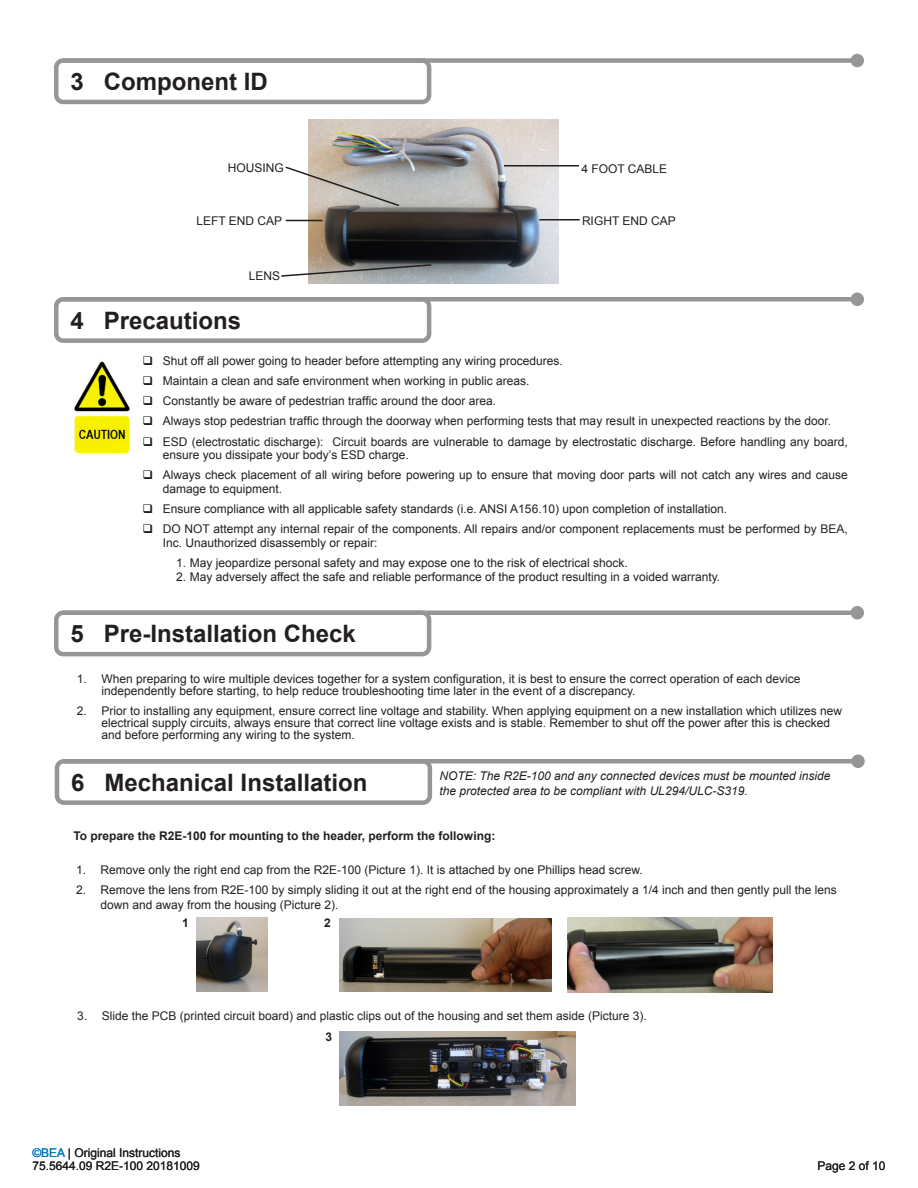
<style>
.page{position:relative;width:918px;height:1188px;background:#fff}
.page>*{position:absolute;margin:0;border:0;box-sizing:border-box;transform-origin:0 0}
.t1{font:700 24px "Arial";color:#231f20}
.t2{font:12px/13.5px "Arial";color:#231f20}
.t3{font:italic 12px/15px "Arial";color:#231f20}
.t4{font:700 12px "Arial";color:#231f20}
.s1{color:#0079c2}
</style>
<div class="page">
<div style="left:54px;top:58px;width:377px;height:46px;border:4px solid #969696;border-radius:7px"></div>
<svg style="left:63px;top:54px;width:801px;height:13px"></svg>
<img style="left:308px;top:120px;width:250px;height:163px">
<svg style="left:285px;top:165px;width:116px;height:42px"></svg>
<svg style="left:281px;top:263px;width:152px;height:15px"></svg>
<hr style="left:286px;top:220px;width:36px;height:1px;background:#231f20">
<hr style="left:539px;top:219px;width:41px;height:1px;background:#231f20">
<hr style="left:504px;top:165px;width:75px;height:1px;background:#231f20">
<div style="left:54px;top:297px;width:377px;height:46px;border:4px solid #969696;border-radius:7px"></div>
<svg style="left:63px;top:292px;width:801px;height:14px"></svg>
<img style="left:74px;top:361px;width:58px;height:93px">
<div style="left:54px;top:611px;width:377px;height:45px;border:4px solid #969696;border-radius:7px"></div>
<svg style="left:63px;top:606px;width:801px;height:14px"></svg>
<div style="left:55px;top:759px;width:377px;height:46px;border:4px solid #969696;border-radius:7px"></div>
<svg style="left:64px;top:754px;width:801px;height:14px"></svg>
<img style="left:196px;top:918px;width:72px;height:73px">
<img style="left:339px;top:918px;width:212px;height:73px">
<img style="left:340px;top:1032px;width:236px;height:73px">
<img style="left:567px;top:918px;width:205px;height:74px">
<p class="t1" style="left:70px;top:66px;width:199px">3 Component ID</p>
<p class="t2" style="left:228px;top:161px;width:58px">HOUSING</p>
<p class="t2" style="left:196px;top:214px;width:87px">LEFT END CAP</p>
<p class="t2" style="left:249px;top:269px;width:33px">LENS</p>
<p class="t1" style="left:70px;top:304px;width:172px">4 Precautions</p>
<p class="t2" style="left:581px;top:162px;width:87px">4 FOOT CABLE</p>
<p class="t2" style="left:582px;top:214px;width:95px">RIGHT END CAP</p>
<p class="t2" style="left:163px;top:354px;width:401px">Shut off all power going to header before attempting any wiring procedures.</p>
<p class="t2" style="left:163px;top:374px;width:368px">Maintain a clean and safe environment when working in public areas.</p>
<p class="t2" style="left:163px;top:394px;width:335px">Constantly be aware of pedestrian traffic around the door area.</p>
<p class="t2" style="left:163px;top:415px;width:670px">Always stop pedestrian traffic through the doorway when performing tests that may result in unexpected reactions by the door.</p>
<p class="t2" style="left:163px;top:435px;width:687px">ESD (electrostatic discharge): Circuit boards are vulnerable to damage by electrostatic discharge. Before handling any board, ensure you dissipate your body’s ESD charge.</p>
<p class="t2" style="left:163px;top:469px;width:687px">Always check placement of all wiring before powering up to ensure that moving door parts will not catch any wires and cause damage to equipment.</p>
<p class="t2" style="left:163px;top:502px;width:566px">Ensure compliance with all applicable safety standards (i.e. ANSI A156.10) upon completion of installation.</p>
<p class="t2" style="left:163px;top:523px;width:687px">DO NOT attempt any internal repair of the components. All repairs and/or component replacements must be performed by BEA,<br>Inc. Unauthorized disassembly or repair:</p>
<p class="t2" style="left:176px;top:556px;width:453px">1. May jeopardize personal safety and may expose one to the risk of electrical shock.</p>
<p class="t2" style="left:176px;top:570px;width:546px">2. May adversely affect the safe and reliable performance of the product resulting in a voided warranty.</p>
<p class="t1" style="left:70px;top:618px;width:287px">5 Pre-Installation Check</p>
<p class="t2" style="left:77px;top:672px;width:12px">1.</p>
<p class="t2" style="left:101px;top:672px;width:700px;line-height:12px">When preparing to wire multiple devices together for a system configuration, it is best to ensure the correct operation of each device independently before starting, to help reduce troubleshooting time later in the event of a discrepancy.</p>
<p class="t2" style="left:77px;top:704px;width:12px">2.</p>
<p class="t2" style="left:101px;top:705px;width:742px;line-height:12px">Prior to installing any equipment, ensure correct line voltage and stability. When applying equipment on a new installation which utilizes new electrical supply circuits, always ensure that correct line voltage exists and is stable. Remember to shut off the power after this is checked and before performing any wiring to the system.</p>
<p class="t1" style="left:71px;top:766px;width:298px">6 Mechanical Installation</p>
<p class="t4" style="left:74px;top:828px;width:423px">To prepare the R2E-100 for mounting to the header, perform the following:</p>
<p class="t2" style="left:76px;top:863px;width:12px">1.</p>
<p class="t2" style="left:101px;top:863px;width:544px">Remove only the right end cap from the R2E-100 (Picture 1). It is attached by one Phillips head screw.</p>
<p class="t2" style="left:76px;top:883px;width:12px">2.</p>
<p class="t2" style="left:101px;top:883px;width:738px;line-height:15px">Remove the lens from R2E-100 by simply sliding it out at the right end of the housing approximately a 1/4 inch and then gently pull the lens down and away from the housing (Picture 2).</p>
<p class="t3" style="left:440px;top:769px;width:392px">NOTE: The R2E-100 and any connected devices must be mounted inside the protected area to be compliant with UL294/ULC-S319.</p>
<p class="t4" style="left:182px;top:915px;width:8px">1</p>
<p class="t4" style="left:324px;top:915px;width:8px">2</p>
<p class="t2" style="left:77px;top:1009px;width:12px">3.</p>
<p class="t2" style="left:102px;top:1009px;width:546px">Slide the PCB (printed circuit board) and plastic clips out of the housing and set them aside (Picture 3).</p>
<p class="t2" style="left:32px;top:1146px;width:169px"><span class="s1">©BEA</span> | Original Instructions<br>75.5644.09 R2E-100 20181009</p>
<p class="t4" style="left:326px;top:1029px;width:8px">3</p>
<p class="t2" style="left:818px;top:1159px;width:70px">Page 2 of 10</p>
</div>
